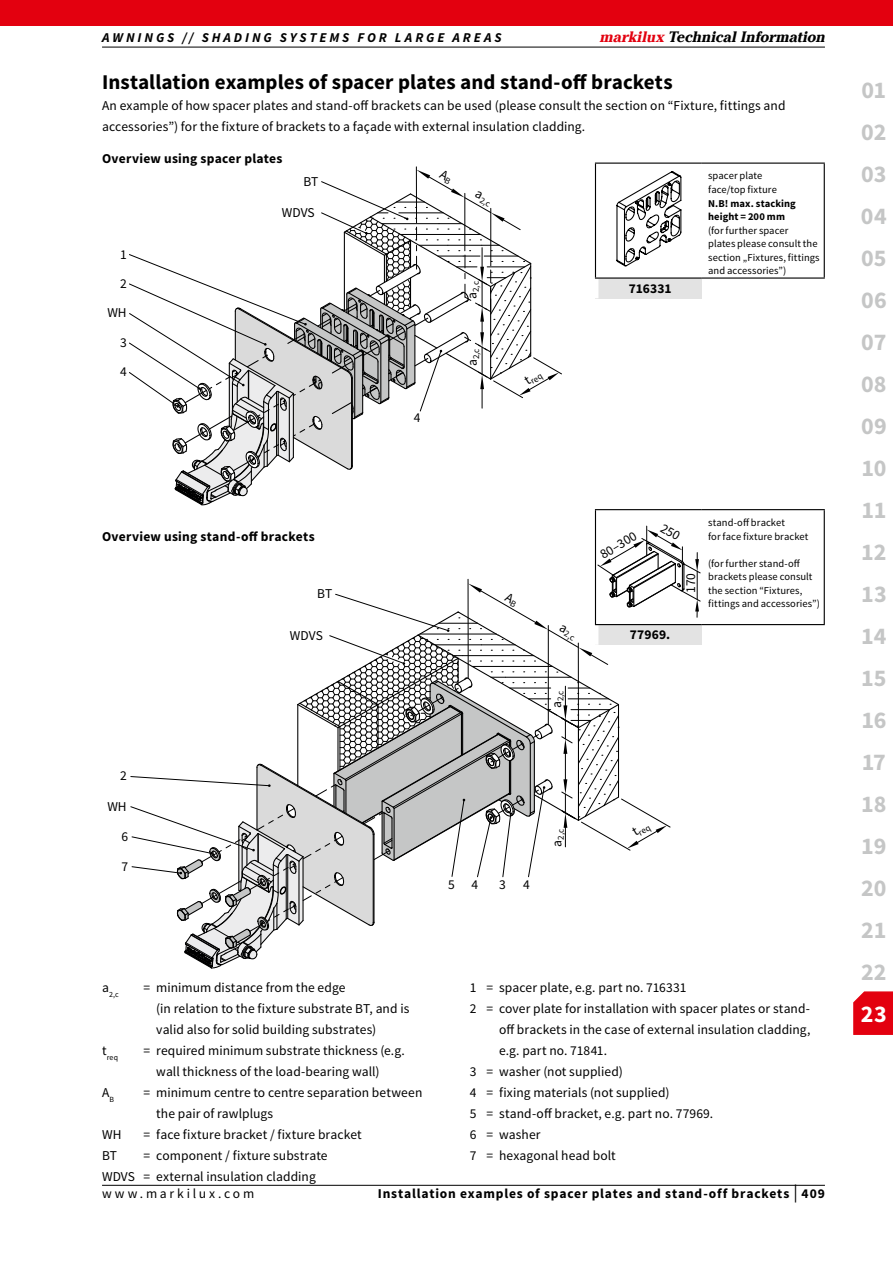
<style>
.page{position:relative;width:893px;height:1263px;background:#fff}
.page>*{position:absolute;margin:0;border:0;box-sizing:border-box;transform-origin:0 0}
.t1{font:700 24px "Source Sans Pro";color:#c5c6c6}
.t2{font:700 24px "Source Sans Pro";color:#fff}
.t3{font:700 21px "Source Sans Pro";color:#000}
.t4{font:15px "markilux Header";letter-spacing:.005em;color:#000}
.t5{font:13.5px/21px "Source Sans Pro";letter-spacing:.005em;color:#000}
.t6{font:700 13.5px "Source Sans Pro";letter-spacing:.03em;color:#000}
.t7{font:700 13.5px "Source Sans Pro";letter-spacing:.06em;color:#000}
.t8{font:italic 700 13.5px "Source Sans Pro";letter-spacing:.215em;color:#000}
.t9{font:13.5px "Source Sans Pro";letter-spacing:.21em;color:#000}
.t10{font:10.5px/13.5px "Source Sans Pro";letter-spacing:.005em;color:#000}
.t11{font:700 10.5px/13.5px "Source Sans Pro";letter-spacing:.01em;color:#000}
.t12{font:9px "Source Sans Pro";color:#000}
.t13{font:7.8px "Source Sans Pro";color:#000}
.s1{color:#e3000f}
.s2{font-weight:400;font-size:18px}
</style>
<div class="page">
<svg style="left:853px;top:991px;width:40px;height:44px;background:#e40c1b"></svg>
<div style="left:0;top:0;width:893px;height:26px;background:#e3000f"></div>
<hr style="left:102px;top:47px;width:723px;height:1px;background:#000">
<hr style="left:595px;top:509px;width:107px;height:1px;background:#000">
<hr style="left:595px;top:624px;width:107px;height:1px;background:#000">
<hr style="left:702px;top:509px;width:123px;height:1px;background:#000">
<hr style="left:824px;top:510px;width:1px;height:114px;background:#000">
<hr style="left:702px;top:624px;width:123px;height:1px;background:#000">
<hr style="left:102px;top:1185px;width:723px;height:1px;background:#000">
<hr style="left:416px;top:167px;width:1px;height:56px;background:#000">
<hr style="left:595px;top:163px;width:107px;height:1px;background:#000">
<hr style="left:595px;top:164px;width:1px;height:113px;background:#000">
<hr style="left:595px;top:277px;width:107px;height:2px;background:#000">
<hr style="left:702px;top:163px;width:123px;height:1px;background:#000">
<hr style="left:824px;top:164px;width:1px;height:113px;background:#000">
<hr style="left:702px;top:277px;width:123px;height:2px;background:#000">
<svg style="left:130px;top:169px;width:571px;height:800px"></svg>
<p class="t8" style="left:102px;top:29px;width:401px">AWNINGS // SHADING SYSTEMS FOR LARGE AREAS</p>
<p class="t4" style="left:599px;top:24px;width:227px"><span class="s1">markilux</span> Technical Information</p>
<h2 class="t3" style="left:102px;top:69px;width:572px">Installation examples of spacer plates and stand-off brackets</h2>
<p class="t5" style="left:102px;top:95px;width:685px">An example of how spacer plates and stand-off brackets can be used (please consult the section on “Fixture, fittings and accessories”) for the fixture of brackets to a façade with external insulation cladding.</p>
<p class="t6" style="left:102px;top:149px;width:182px">Overview using spacer plates</p>
<p class="t5" style="left:107px;top:240px;width:21px;line-height:29.4px;text-align:right">1<br>2<br>WH<br>3<br>4</p>
<p class="t5" style="left:303px;top:171px;width:17px">BT</p>
<p class="t5" style="left:282px;top:202px;width:34px">WDVS</p>
<p class="t6" style="left:102px;top:527px;width:214px">Overview using stand-off brackets</p>
<p class="t5" style="left:317px;top:583px;width:17px">BT</p>
<p class="t5" style="left:120px;top:766px;width:8px">2</p>
<p class="t5" style="left:107px;top:796px;width:21px">WH</p>
<p class="t5" style="left:122px;top:826px;width:8px">6</p>
<p class="t5" style="left:122px;top:856px;width:8px">7</p>
<p class="t5" style="left:290px;top:625px;width:34px">WDVS</p>
<p class="t5" style="left:414px;top:407px;width:8px">4</p>
<p class="t12" style="left:477px;top:191px;width:19px;rotate:29deg"><sup>a</sup>2,c</p>
<p class="t12" style="left:470px;top:299px;width:19px;rotate:-90deg"><sup>a</sup>2,c</p>
<p class="t12" style="left:470px;top:366px;width:19px;rotate:-90deg"><sup>a</sup>2,c</p>
<p class="t12" style="left:524px;top:379px;width:19px;rotate:-32deg"><sup>t</sup>req</p>
<p class="t6" style="left:629px;top:279px;width:44px">716331</p>
<p class="t10" style="left:708px;top:169px;width:70px">spacer plate face/top fixture</p>
<p class="t11" style="left:708px;top:197px;width:89px">N.B! max. stacking height = 200 mm</p>
<p class="t10" style="left:708px;top:223px;width:113px">(for further spacer<br>plates please consult the section „Fixtures, fittings and accessories”)</p>
<p class="t12" style="left:561px;top:624px;width:19px;rotate:29deg"><sup>a</sup>2,c</p>
<p class="t12" style="left:555px;top:708px;width:19px;rotate:-90deg"><sup>a</sup>2,c</p>
<p class="t5" style="left:596px;top:546px;width:42px;rotate:-31deg">80–300</p>
<p class="t6" style="left:630px;top:626px;width:42px">77969.</p>
<p class="t5" style="left:680px;top:593px;width:22px;rotate:-90deg">170</p>
<p class="t10" style="left:708px;top:516px;width:102px">stand-off bracket<br>for face fixture bracket</p>
<p class="t10" style="left:708px;top:556px;width:113px">(for further stand-off brackets please consult the section “Fixtures, fittings and accessories”)</p>
<p class="t5" style="left:448px;top:874px;width:8px">5</p>
<p class="t5" style="left:472px;top:874px;width:8px">4</p>
<p class="t5" style="left:499px;top:874px;width:8px">3</p>
<p class="t5" style="left:523px;top:874px;width:8px">4</p>
<p class="t12" style="left:555px;top:847px;width:19px;rotate:-90deg"><sup>a</sup>2,c</p>
<p class="t12" style="left:632px;top:830px;width:19px;rotate:-31deg"><sup>t</sup>req</p>
<p class="t5" style="left:144px;top:977px;width:203px">= minimum distance from the edge</p>
<p class="t5" style="left:486px;top:977px;width:325px">= spacer plate, e.g. part no. 716331<br>= cover plate for installation with spacer plates or stand-</p>
<p class="t5" style="left:470px;top:977px;width:8px">1<br>2</p>
<p class="t13" style="left:102px;top:989px;width:18px"><sup>a</sup>2,c</p>
<p class="t5" style="left:156px;top:998px;width:255px">(in relation to the fixture substrate BT, and is valid also for solid building substrates)</p>
<p class="t5" style="left:156px;top:1061px;width:225px">wall thickness of the load-bearing wall)</p>
<p class="t5" style="left:156px;top:1103px;width:119px">the pair of rawlplugs</p>
<p class="t5" style="left:499px;top:1019px;width:313px">off brackets in the case of external insulation cladding, e.g. part no. 71841.</p>
<p class="t5" style="left:144px;top:1040px;width:263px">= required minimum substrate thickness (e.g.</p>
<p class="t5" style="left:144px;top:1082px;width:280px">= minimum centre to centre separation between</p>
<p class="t5" style="left:144px;top:1124px;width:220px">= face fixture bracket / fixture bracket = component / fixture substrate<br>= external insulation cladding</p>
<p class="t13" style="left:102px;top:1052px;width:18px"><sup>t</sup>req</p>
<p class="t5" style="left:102px;top:1082px;width:14px">A<sub>B</sub></p>
<p class="t5" style="left:102px;top:1124px;width:35px">WH<br>BT<br>WDVS</p>
<p class="t5" style="left:486px;top:1061px;width:228px">= washer (not supplied)<br>= fixing materials (not supplied)<br>= stand-off bracket, e.g. part no. 77969. = washer<br>= hexagonal head bolt</p>
<p class="t5" style="left:470px;top:1061px;width:8px;text-align:justify">3<br>4<br>5<br>6<br>7</p>
<p class="t9" style="left:102px;top:1185px;width:154px">www.markilux.com</p>
<p class="t7" style="left:378px;top:1185px;width:449px">Installation examples of spacer plates and stand-off brackets <span class="s2">|</span> 409</p>
<h1 class="t1" style="left:861px;top:75px;width:26px">01</h1>
<h1 class="t1" style="left:861px;top:117px;width:27px">02</h1>
<h1 class="t1" style="left:861px;top:159px;width:27px">03</h1>
<h1 class="t1" style="left:861px;top:201px;width:27px">04</h1>
<h1 class="t1" style="left:861px;top:243px;width:27px">05</h1>
<h1 class="t1" style="left:861px;top:285px;width:27px">06</h1>
<h1 class="t1" style="left:861px;top:327px;width:27px">07</h1>
<h1 class="t1" style="left:861px;top:369px;width:27px">08</h1>
<h1 class="t1" style="left:861px;top:411px;width:27px">09</h1>
<h1 class="t1" style="left:861px;top:453px;width:27px">10</h1>
<h1 class="t1" style="left:861px;top:495px;width:27px">11</h1>
<h1 class="t1" style="left:861px;top:537px;width:27px">12</h1>
<h1 class="t1" style="left:861px;top:579px;width:27px">13</h1>
<h1 class="t1" style="left:861px;top:621px;width:27px">14</h1>
<h1 class="t1" style="left:861px;top:663px;width:27px">15</h1>
<h1 class="t1" style="left:861px;top:705px;width:26px">16</h1>
<h1 class="t1" style="left:862px;top:747px;width:26px">17</h1>
<h1 class="t1" style="left:861px;top:789px;width:27px">18</h1>
<h1 class="t1" style="left:861px;top:831px;width:27px">19</h1>
<h1 class="t1" style="left:861px;top:873px;width:27px">20</h1>
<h1 class="t1" style="left:861px;top:915px;width:27px">21</h1>
<h1 class="t1" style="left:861px;top:957px;width:27px">22</h1>
<h1 class="t2" style="left:861px;top:999px;width:27px">23</h1>
</div>
